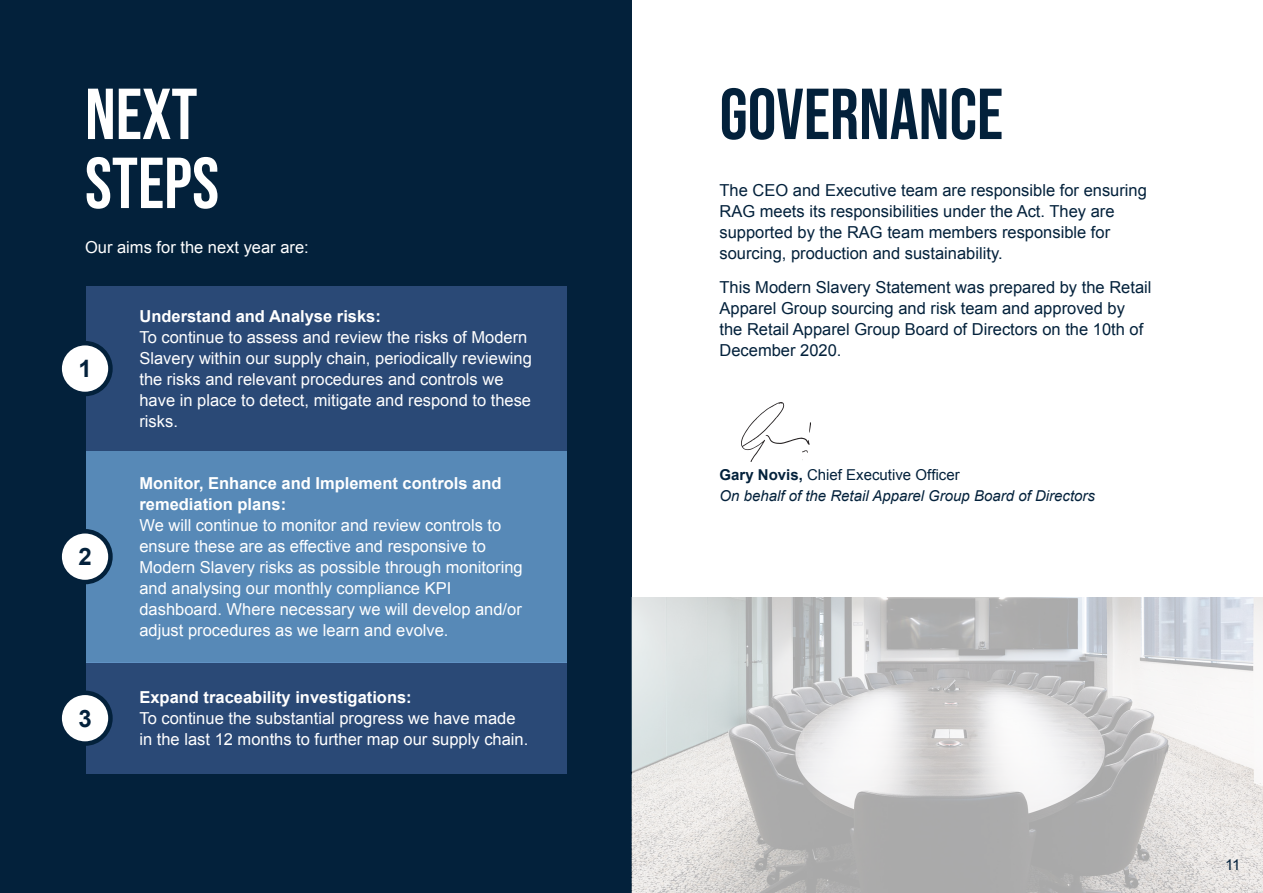
<style>
.page{position:relative;width:1263px;height:893px;background:#fff}
.page>*{position:absolute;margin:0;border:0;box-sizing:border-box;transform-origin:0 0}
.HEADINGS_NAVY_SMALL{font:72px "Bebas Neue";color:#03213b}
.HEADINGS_WHITE_SMALL{font:72px/69px "Bebas Neue";color:#fff}
.t1{font:700 24px "Arial";color:#03213b}
.t2{font:16.5px/21px "Arial";color:#fff}
.t3{font:16.5px/21px "Arial";color:#03213b}
.t4{font:italic 15px/21px "Arial";color:#03213b}
.t5{font:15px "Arial";color:#03213b}
.s1{font-weight:700}
.s2{font-weight:700;font-style:normal}
.s3{font-style:normal}
</style>
<div class="page">
<div style="left:0;top:0;width:631px;height:893px;background:#03213b"></div>
<div style="left:86px;top:286px;width:481px;height:165px;background:#2a4976"></div>
<div style="left:86px;top:662px;width:481px;height:112px;background:#2a4976"></div>
<div style="left:86px;top:451px;width:481px;height:211px;background:#5789b7"></div>
<div style="left:60px;top:343px;width:50px;height:51px;background:#fff;border-radius:50%"></div>
<div style="left:57px;top:341px;width:56px;height:55px;border:4px solid #03213b;border-radius:50%"></div>
<div style="left:60px;top:531px;width:50px;height:51px;background:#fff;border-radius:50%"></div>
<div style="left:57px;top:529px;width:56px;height:55px;border:4px solid #03213b;border-radius:50%"></div>
<div style="left:60px;top:693px;width:50px;height:51px;background:#fff;border-radius:50%"></div>
<div style="left:57px;top:691px;width:56px;height:55px;border:4px solid #03213b;border-radius:50%"></div>
<img style="left:632px;top:597px;width:631px;height:296px">
<img style="left:741px;top:403px;width:70px;height:58px">
<p class="HEADINGS_WHITE_SMALL" style="left:85px;top:79px;width:135px">NEXT<br>STEPS</p>
<p class="t2" style="left:85px;top:237px;width:225px">Our aims for the next year are:</p>
<p class="t1" style="left:78px;top:353px;width:15px">1</p>
<p class="t1" style="left:78px;top:541px;width:15px">2</p>
<p class="t1" style="left:78px;top:703px;width:15px">3</p>
<p class="t2" style="left:139px;top:306px;width:394px"><span class="s1">Understand and Analyse risks:<br></span>To continue to assess and review the risks of Modern Slavery within our supply chain, periodically reviewing the risks and relevant procedures and controls we have in place to detect, mitigate and respond to these risks.</p>
<p class="t2" style="left:139px;top:473px;width:385px"><span class="s1">Monitor, Enhance and Implement controls and remediation plans:<br></span>We will continue to monitor and review controls to ensure these are as effective and responsive to Modern Slavery risks as possible through monitoring and analysing our monthly compliance KPI dashboard. Where necessary we will develop and/or adjust procedures as we learn and evolve.</p>
<p class="t2" style="left:139px;top:687px;width:390px"><span class="s1">Expand traceability investigations:<br></span>To continue the substantial progress we have made in the last 12 months to further map our supply chain.</p>
<p class="HEADINGS_NAVY_SMALL" style="left:719px;top:73px;width:285px">GOVERNANCE</p>
<p class="t3" style="left:719px;top:180px;width:429px">The CEO and Executive team are responsible for ensuring RAG meets its responsibilities under the Act. They are supported by the RAG team members responsible for sourcing, production and sustainability.</p>
<p class="t3" style="left:719px;top:277px;width:433px">This Modern Slavery Statement was prepared by the Retail Apparel Group sourcing and risk team and approved by the Retail Apparel Group Board of Directors on the 10th of December 2020.</p>
<p class="t4" style="left:719px;top:464px;width:377px"><span class="s2">Gary Novis,</span> <span class="s3">Chief Executive Officer<br></span>On behalf of the Retail Apparel Group Board of Directors</p>
<p class="t5" style="left:1225px;top:855px;width:17px">11</p>
</div>
